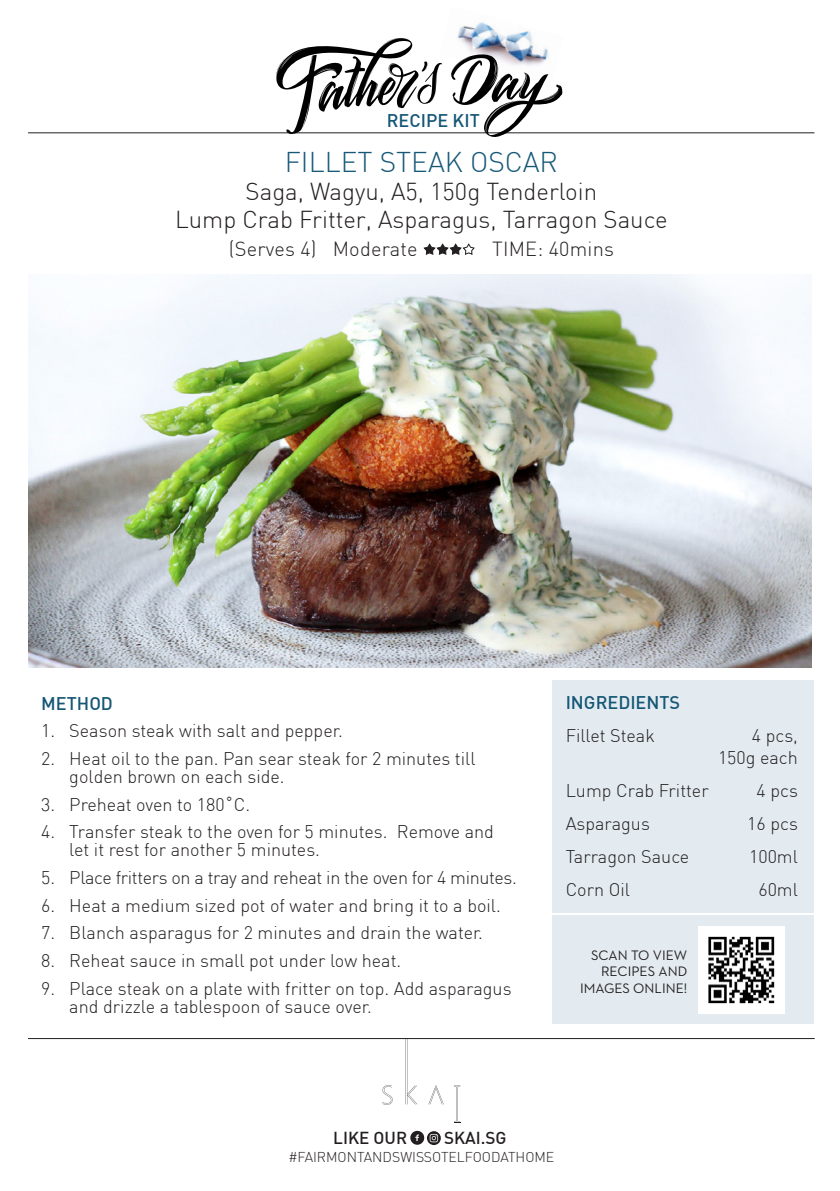
<style>
.page{position:relative;width:840px;height:1191px;background:#fff}
.page>*{position:absolute;margin:0;border:0;box-sizing:border-box;transform-origin:0 0}
.t1{font:300 28px "DIN";color:#155776}
.t2{font:300 24px "DIN";color:#231f20}
.t3{font:300 20px "DIN";letter-spacing:.01em;color:#231f20}
.t4{font:300 18px/18px "DIN";color:#231f20}
.t5{font:300 18px "DIN";letter-spacing:-.02em;color:#231f20}
.t6{font:500 18px "DIN";color:#155776}
.t7{font:500 17px "DIN";color:#231f20}
.t8{font:14px/16.8px "Neutraface 2 Text";color:#231f20;text-align:right}
.t9{font:300 14px "DIN";color:#231f20}
</style>
<div class="page">
<div style="left:552px;top:680px;width:261px;height:344px;background:#e3ebf1"></div>
<img style="left:28px;top:274px;width:783px;height:393px">
<hr style="left:28px;top:132px;width:786px;height:1px;background:#231f20">
<hr style="left:28px;top:1038px;width:786px;height:1px;background:#231f20">
<hr style="left:551px;top:913px;width:262px;height:2px;background:#fff">
<svg style="left:423px;top:243px;width:51px;height:12px"></svg>
<img style="left:698px;top:927px;width:86px;height:86px">
<svg style="left:410px;top:1130px;width:30px;height:15px"></svg>
<svg style="left:382px;top:1085px;width:10px;height:19px"></svg>
<hr style="left:405px;top:1038px;width:1px;height:66px;background:#231f20">
<svg style="left:407px;top:1038px;width:10px;height:66px"></svg>
<svg style="left:428px;top:1085px;width:15px;height:19px"></svg>
<svg style="left:454px;top:1085px;width:6px;height:38px"></svg>
<svg style="left:451px;top:84px;width:111px;height:53px"></svg>
<svg style="left:276px;top:38px;width:166px;height:96px"></svg>
<img style="left:438px;top:22px;width:111px;height:62px">
<p class="t6" style="left:386px;top:109px;width:94px">RECIPE KIT</p>
<p class="t1" style="left:285px;top:145px;width:274px">FILLET STEAK OSCAR</p>
<p class="t2" style="left:245px;top:176px;width:353px">Saga, Wagyu, A5, 150g Tenderloin</p>
<p class="t2" style="left:175px;top:204px;width:494px">Lump Crab Fritter, Asparagus, Tarragon Sauce</p>
<p class="t3" style="left:229px;top:236px;width:190px">(Serves 4) Moderate</p>
<p class="t3" style="left:492px;top:236px;width:123px">TIME: 40mins</p>
<p class="t6" style="left:41px;top:691px;width:73px">METHOD</p>
<p class="t4" style="left:41px;top:721px;width:303px">1. Season steak with salt and pepper.</p>
<p class="t4" style="left:69px;top:749px;width:407px;text-indent:-28px">2. Heat oil to the pan. Pan sear steak for 2 minutes till golden brown on each side.</p>
<p class="t4" style="left:41px;top:795px;width:210px">3. Preheat oven to 180˚C.</p>
<p class="t4" style="left:69px;top:822px;width:426px;text-indent:-28px">4. Transfer steak to the oven for 5 minutes. Remove and let it rest for another 5 minutes.</p>
<p class="t5" style="left:41px;top:866px;width:477px">5. Place fritters on a tray and reheat in the oven for 4 minutes.</p>
<p class="t4" style="left:41px;top:896px;width:461px">6. Heat a medium sized pot of water and bring it to a boil.</p>
<p class="t4" style="left:41px;top:923px;width:443px">7. Blanch asparagus for 2 minutes and drain the water.</p>
<p class="t4" style="left:41px;top:951px;width:361px">8. Reheat sauce in small pot under low heat.</p>
<p class="t4" style="left:69px;top:979px;width:443px;text-indent:-28px">9. Place steak on a plate with fritter on top. Add asparagus and drizzle a tablespoon of sauce over.</p>
<p class="t6" style="left:565px;top:691px;width:116px">INGREDIENTS</p>
<p class="t4" style="left:565px;top:726px;width:91px">Fillet Steak</p>
<p class="t4" style="left:717px;top:725px;width:81px;line-height:21.6px;text-align:right">4 pcs,<br>150g each</p>
<p class="t4" style="left:565px;top:781px;width:144px">Lump Crab Fritter</p>
<p class="t4" style="left:756px;top:781px;width:43px">4 pcs</p>
<p class="t4" style="left:565px;top:814px;width:86px">Asparagus</p>
<p class="t4" style="left:746px;top:814px;width:52px">16 pcs</p>
<p class="t4" style="left:565px;top:847px;width:125px">Tarragon Sauce</p>
<p class="t4" style="left:748px;top:847px;width:50px">100ml</p>
<p class="t4" style="left:565px;top:880px;width:66px">Corn Oil</p>
<p class="t4" style="left:758px;top:880px;width:41px">60ml</p>
<p class="t8" style="left:579px;top:946px;width:109px">SCAN TO VIEW<br>RECIPES AND<br>IMAGES ONLINE!</p>
<p class="t7" style="left:333px;top:1127px;width:75px">LIKE OUR</p>
<p class="t7" style="left:444px;top:1127px;width:64px">SKAI.SG</p>
<p class="t9" style="left:288px;top:1148px;width:267px">#FAIRMONTANDSWISSOTELFOODATHOME</p>
</div>
